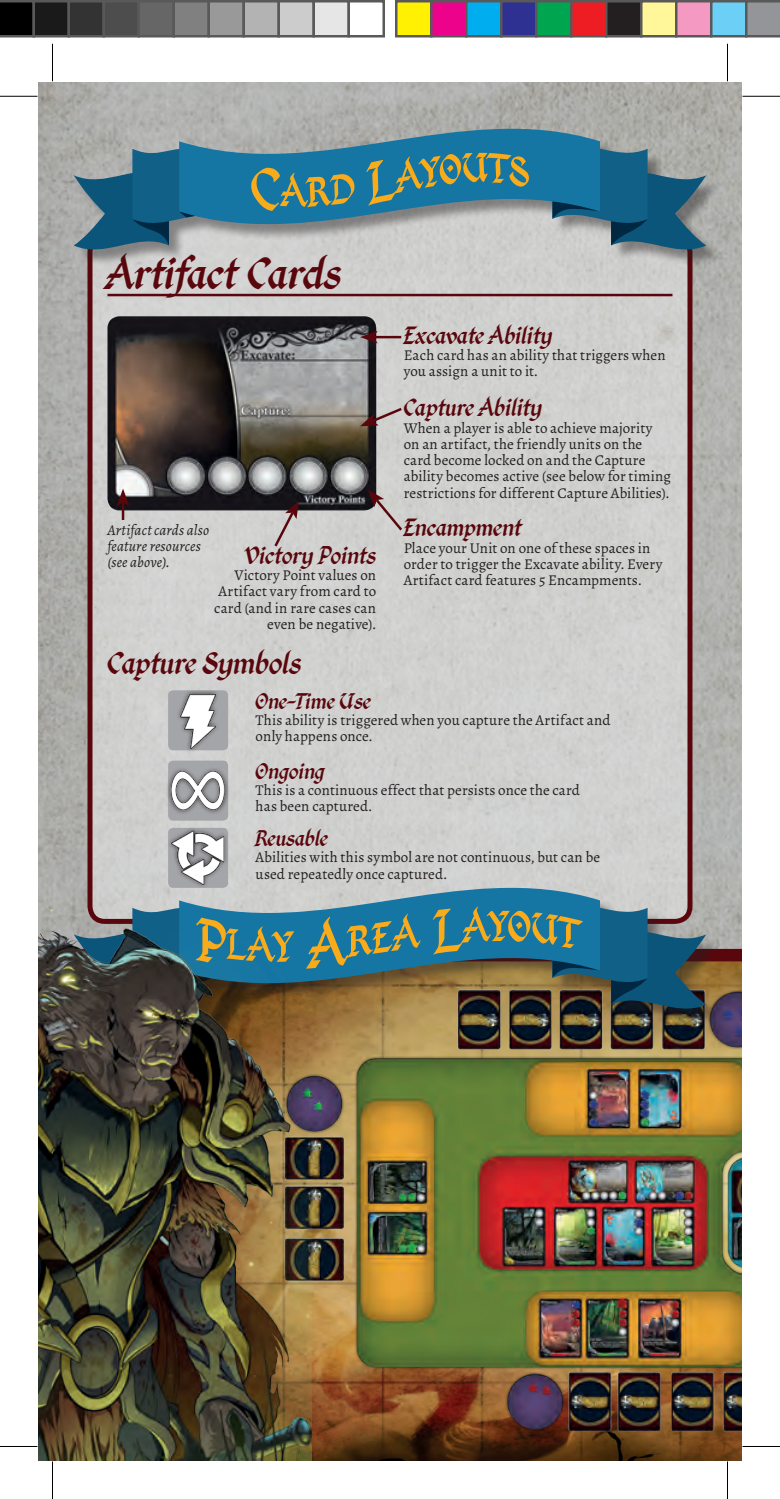
<style>
.page{position:relative;width:780px;height:1499px;background:#fff}
.page>*{position:absolute;margin:0;border:0;box-sizing:border-box;transform-origin:0 0}
.t1{font:50px "Kingthings Calligraphica Italic";letter-spacing:-.005em;color:#59070d}
.t2{font:35px "Kingthings Calligraphica Italic";letter-spacing:.005em;color:#59070d}
.t3{font:27.5px "Kingthings Calligraphica Italic";letter-spacing:.005em;color:#59070d}
.t4{font:25px "Kingthings Calligraphica Italic";letter-spacing:.01em;color:#59070d}
.t5{font:15px/16.2px "Alegreya";letter-spacing:.005em;color:#231f20}
.t6{font:italic 15px/16.2px "Alegreya";letter-spacing:.01em;color:#231f20}
</style>
<div class="page">
<img style="left:38px;top:82px;width:704px;height:867px">
<div style="left:85px;top:266px;width:610px;height:623px;background:#d0d1cf"></div>
<hr style="left:108px;top:294px;width:564px;height:2px;background:#59070d">
<div style="left:168px;top:690px;width:60px;height:60px;background:#a4a5a9;border-radius:5px"></div>
<div style="left:176px;top:690px;width:45px;height:63px;background:#231f20;opacity:.75"></div>
<img style="left:181px;top:694px;width:35px;height:55px">
<div style="left:168px;top:761px;width:60px;height:60px;background:#a4a5a9;border-radius:5px"></div>
<div style="left:166px;top:767px;width:64px;height:48px;background:#231f20;opacity:.75"></div>
<img style="left:170px;top:770px;width:56px;height:41px">
<div style="left:167px;top:826px;width:61px;height:63px;background:#231f20;opacity:.75"></div>
<img style="left:171px;top:830px;width:55px;height:55px">
<img style="left:311px;top:961px;width:431px;height:499px">
<div style="left:38px;top:949px;width:704px;height:12px;background:#59070d"></div>
<img style="left:311px;top:984px;width:431px;height:459px">
<div style="left:75px;top:889px;width:647px;height:136px;background:#231f20;opacity:.45"></div>
<svg style="left:179px;top:857px;width:421px;height:37px;background:#c5c9c9"></svg>
<svg style="left:74px;top:894px;width:632px;height:124px;background:#567371"></svg>
<img style="left:38px;top:900px;width:273px;height:560px">
<div style="left:75px;top:130px;width:647px;height:136px;background:#231f20;opacity:.45"></div>
<svg style="left:552px;top:135px;width:154px;height:124px;background:#547b8e"></svg>
<svg style="left:179px;top:98px;width:421px;height:157px;background:#8ba4ae"></svg>
<svg style="left:74px;top:137px;width:154px;height:122px;background:#558298"></svg>
<svg style="left:251px;top:153px;width:278px;height:58px;background:#4a8186"></svg>
<img style="left:108px;top:316px;width:268px;height:194px">
<hr style="left:374px;top:336px;width:27px;height:2px;background:#59070d">
<svg style="left:360px;top:331px;width:18px;height:12px"></svg>
<svg style="left:368px;top:490px;width:37px;height:43px;background:#b9b0af"></svg>
<svg style="left:360px;top:406px;width:45px;height:20px"></svg>
<svg style="left:272px;top:500px;width:27px;height:49px"></svg>
<svg style="left:117px;top:488px;width:12px;height:32px"></svg>
<hr style="left:0;top:96px;width:38px;height:1px;background:#000">
<hr style="left:742px;top:96px;width:38px;height:1px;background:#000">
<hr style="left:0;top:1446px;width:38px;height:1px;background:#000">
<hr style="left:742px;top:1446px;width:38px;height:1px;background:#000">
<hr style="left:52px;top:44px;width:1px;height:37px;background:#000">
<hr style="left:52px;top:1461px;width:1px;height:38px;background:#000">
<hr style="left:727px;top:44px;width:1px;height:37px;background:#000">
<hr style="left:727px;top:1461px;width:1px;height:38px;background:#000">
<svg style="left:0;top:0;width:32px;height:38px"></svg>
<div style="left:34px;top:1px;width:35px;height:35px;background:#1a1a1a"></div>
<div style="left:32px;top:0;width:38px;height:38px;border:2px solid #595959"></div>
<div style="left:69px;top:1px;width:35px;height:35px;background:#333"></div>
<div style="left:68px;top:0;width:37px;height:38px;border:2px solid #595959"></div>
<div style="left:104px;top:1px;width:35px;height:35px;background:#4d4d4d"></div>
<div style="left:102px;top:0;width:38px;height:38px;border:2px solid #595959"></div>
<div style="left:139px;top:1px;width:35px;height:35px;background:#666"></div>
<div style="left:138px;top:0;width:37px;height:38px;border:2px solid #595959"></div>
<div style="left:174px;top:1px;width:35px;height:35px;background:#808080"></div>
<div style="left:172px;top:0;width:38px;height:38px;border:2px solid #595959"></div>
<div style="left:209px;top:1px;width:35px;height:35px;background:#999"></div>
<div style="left:208px;top:0;width:37px;height:38px;border:2px solid #595959"></div>
<div style="left:244px;top:1px;width:35px;height:35px;background:#b3b3b3"></div>
<div style="left:242px;top:0;width:38px;height:38px;border:2px solid #595959"></div>
<div style="left:279px;top:1px;width:35px;height:35px;background:#ccc"></div>
<div style="left:278px;top:0;width:37px;height:38px;border:2px solid #595959"></div>
<div style="left:314px;top:1px;width:35px;height:35px;background:#e6e6e6"></div>
<div style="left:312px;top:0;width:38px;height:38px;border:2px solid #595959"></div>
<div style="left:348px;top:0;width:37px;height:38px;border:2px solid #595959"></div>
<div style="left:396px;top:1px;width:35px;height:35px;background:#fff101"></div>
<div style="left:395px;top:0;width:37px;height:38px;border:2px solid #595959"></div>
<div style="left:431px;top:1px;width:35px;height:35px;background:#ed028c"></div>
<div style="left:430px;top:0;width:38px;height:38px;border:2px solid #595959"></div>
<div style="left:466px;top:1px;width:35px;height:35px;background:#00aeef"></div>
<div style="left:465px;top:0;width:37px;height:38px;border:2px solid #595959"></div>
<div style="left:501px;top:1px;width:35px;height:35px;background:#2e3092"></div>
<div style="left:500px;top:0;width:38px;height:38px;border:2px solid #595959"></div>
<div style="left:536px;top:1px;width:35px;height:35px;background:#00a54f"></div>
<div style="left:535px;top:0;width:37px;height:38px;border:2px solid #595959"></div>
<div style="left:571px;top:1px;width:35px;height:35px;background:#ee1d23"></div>
<div style="left:570px;top:0;width:38px;height:38px;border:2px solid #595959"></div>
<div style="left:606px;top:1px;width:35px;height:35px;background:#231f20"></div>
<div style="left:605px;top:0;width:37px;height:38px;border:2px solid #595959"></div>
<div style="left:641px;top:1px;width:35px;height:35px;background:#fff79a"></div>
<div style="left:640px;top:0;width:38px;height:38px;border:2px solid #595959"></div>
<div style="left:676px;top:1px;width:35px;height:35px;background:#f499c2"></div>
<div style="left:675px;top:0;width:37px;height:38px;border:2px solid #595959"></div>
<div style="left:711px;top:1px;width:35px;height:35px;background:#6bcff6"></div>
<div style="left:710px;top:0;width:38px;height:38px;border:2px solid #595959"></div>
<svg style="left:745px;top:0;width:35px;height:38px"></svg>
<h1 class="t1" style="left:108px;top:245px;width:236px">Artifact Cards</h1>
<p class="t6" style="left:107px;top:522px;width:103px">Artifact cards also feature resources (see above).</p>
<h3 class="t3" style="left:245px;top:540px;width:132px">Victory Points</h3>
<p class="t5" style="left:214px;top:567px;width:163px;text-align:right">Victory Point values on<br>Artifact vary from card to card (and in rare cases can even be negative).</p>
<h3 class="t3" style="left:404px;top:320px;width:150px">Excavate Ability</h3>
<p class="t5" style="left:404px;top:347px;width:264px">Each card has an ability that triggers when you assign a unit to it.</p>
<h3 class="t3" style="left:404px;top:392px;width:140px">Capture Ability</h3>
<p class="t5" style="left:404px;top:419px;width:269px">When a player is able to achieve majority on an artifact, the friendly units on the card become locked on and the Capture ability becomes active (see below for timing restrictions for different Capture Abilities).</p>
<h3 class="t3" style="left:404px;top:512px;width:120px">Encampment</h3>
<p class="t5" style="left:404px;top:539px;width:260px">Place your Unit on one of these spaces in order to trigger the Excavate ability. Every<br>Artifact card features 5 Encampments.</p>
<h2 class="t2" style="left:108px;top:643px;width:196px">Capture Symbols</h2>
<h3 class="t4" style="left:256px;top:687px;width:117px">One-Time Use</h3>
<p class="t5" style="left:256px;top:712px;width:356px">This ability is triggered when you capture the Artifact and only happens once.</p>
<h3 class="t4" style="left:256px;top:757px;width:71px">Ongoing</h3>
<p class="t5" style="left:256px;top:782px;width:326px">This is a continuous effect that persists once the card has been captured.</p>
<h3 class="t4" style="left:256px;top:824px;width:74px">Reusable</h3>
<p class="t5" style="left:256px;top:849px;width:346px">Abilities with this symbol are not continuous, but can be used repeatedly once captured.</p>
</div>
